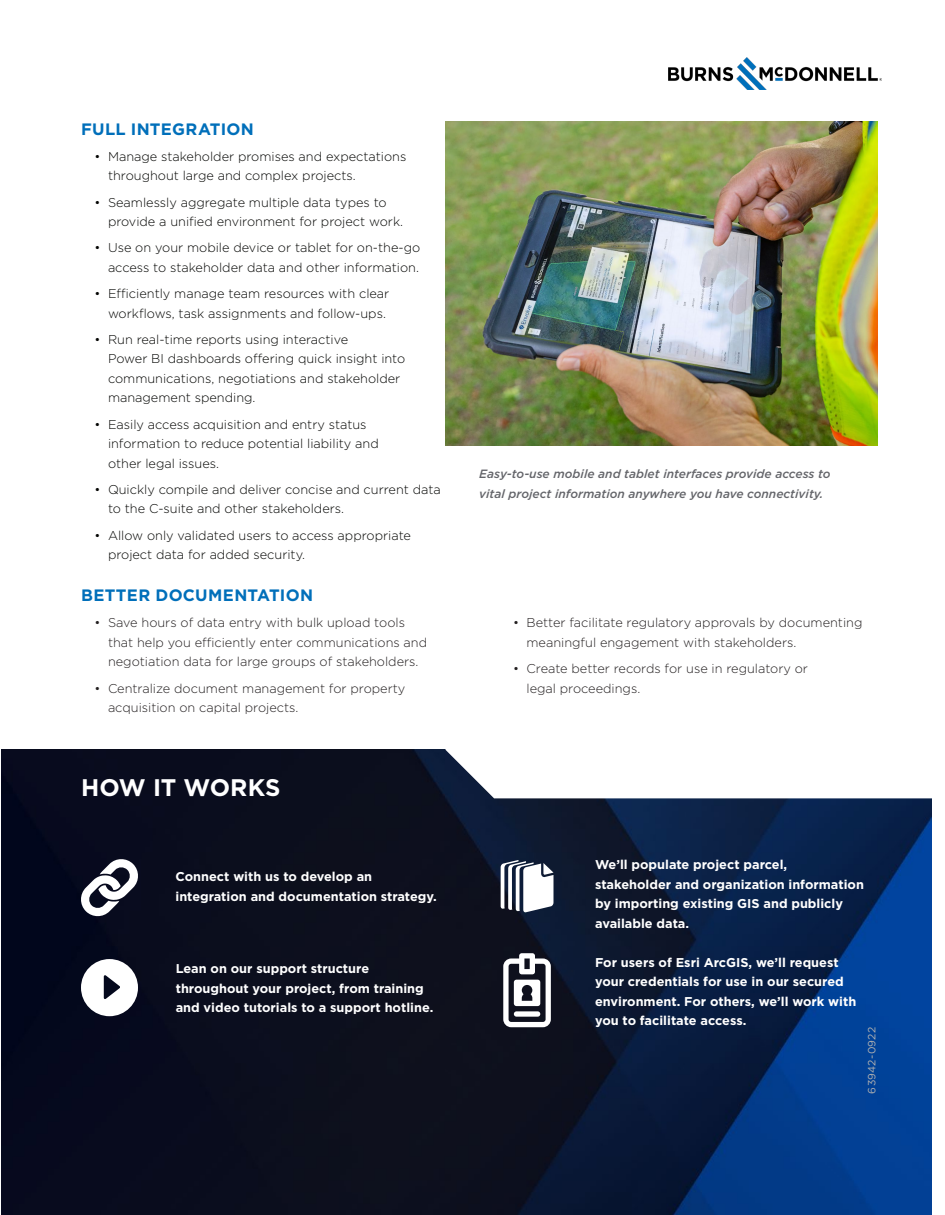
<style>
.page{position:relative;width:945px;height:1215px;background:#fff}
.page>*{position:absolute;margin:0;border:0;box-sizing:border-box;transform-origin:0 0}
.t1{font:700 24px "Gotham";color:#fff}
.t2{font:700 16.5px "Gotham";letter-spacing:.015em;color:#006fba}
.t3{font:300 12.75px/19.5px "Gotham";color:#040503}
.t4{font:700 12.75px/19.5px "Gotham";color:#fff}
.t5{font:300 12.75px/19.5px "Gotham";color:#231f20}
.t6{font:italic 500 12px/19.5px "Gotham";color:#64656a}
.t7{font:10.5px "Gotham";letter-spacing:.025em;color:#b3b2b1}
</style>
<div class="page">
<img style="left:1px;top:750px;width:931px;height:465px">
<svg style="left:446px;top:750px;width:486px;height:48px"></svg>
<img style="left:446px;top:122px;width:432px;height:324px">
<img style="left:668px;top:58px;width:213px;height:32px">
<svg style="left:501px;top:860px;width:52px;height:53px"></svg>
<svg style="left:79px;top:858px;width:61px;height:60px"></svg>
<svg style="left:81px;top:959px;width:57px;height:57px"></svg>
<svg style="left:503px;top:953px;width:48px;height:74px"></svg>
<p class="t2" style="left:81px;top:118px;width:174px">FULL INTEGRATION</p>
<p class="t3" style="left:108px;top:146px;width:300px;text-indent:-14px">• Manage stakeholder promises and expectations throughout large and complex projects.</p>
<p class="t3" style="left:108px;top:192px;width:297px;text-indent:-14px">• Seamlessly aggregate multiple data types to provide a unified environment for project work.</p>
<p class="t3" style="left:94px;top:238px;width:327px;text-align:right">• Use on your mobile device or tablet for on-the-go access to stakeholder data and other information.</p>
<p class="t3" style="left:94px;top:284px;width:296px;text-align:right">• Efficiently manage team resources with clear workflows, task assignments and follow-ups.</p>
<p class="t3" style="left:108px;top:329px;width:299px;text-indent:-14px">• Run real-time reports using interactive<br>Power BI dashboards offering quick insight into communications, negotiations and stakeholder management spending.</p>
<p class="t3" style="left:108px;top:414px;width:272px;text-indent:-14px">• Easily access acquisition and entry status information to reduce potential liability and other legal issues.</p>
<p class="t3" style="left:108px;top:479px;width:334px;text-indent:-14px">• Quickly compile and deliver concise and current data to the C-suite and other stakeholders.</p>
<p class="t3" style="left:108px;top:525px;width:305px;text-indent:-14px">• Allow only validated users to access appropriate project data for added security.</p>
<p class="t2" style="left:81px;top:584px;width:234px">BETTER DOCUMENTATION</p>
<p class="t5" style="left:108px;top:613px;width:321px;text-indent:-14px">• Save hours of data entry with bulk upload tools that help you efficiently enter communications and negotiation data for large groups of stakeholders.</p>
<p class="t5" style="left:108px;top:678px;width:299px;text-indent:-14px">• Centralize document management for property acquisition on capital projects.</p>
<h1 class="t1" style="left:81px;top:772px;width:201px">HOW IT WORKS</h1>
<p class="t4" style="left:175px;top:867px;width:263px">Connect with us to develop an integration and documentation strategy.</p>
<p class="t4" style="left:176px;top:959px;width:259px">Lean on our support structure throughout your project, from training and video tutorials to a support hotline.</p>
<p class="t6" style="left:479px;top:464px;width:353px">Easy-to-use mobile and tablet interfaces provide access to vital project information anywhere you have connectivity.</p>
<p class="t5" style="left:527px;top:613px;width:337px;text-indent:-14px">• Better facilitate regulatory approvals by documenting meaningful engagement with stakeholders.</p>
<p class="t5" style="left:527px;top:659px;width:283px;text-indent:-14px">• Create better records for use in regulatory or legal proceedings.</p>
<p class="t4" style="left:595px;top:855px;width:270px">We’ll populate project parcel, stakeholder and organization information by importing existing GIS and publicly available data.</p>
<p class="t4" style="left:595px;top:953px;width:263px">For users of Esri ArcGIS, we’ll request your credentials for use in our secured environment. For others, we’ll work with you to facilitate access.</p>
<p class="t7" style="left:865px;top:1094px;width:68px;rotate:-90deg">63942-0922</p>
</div>
